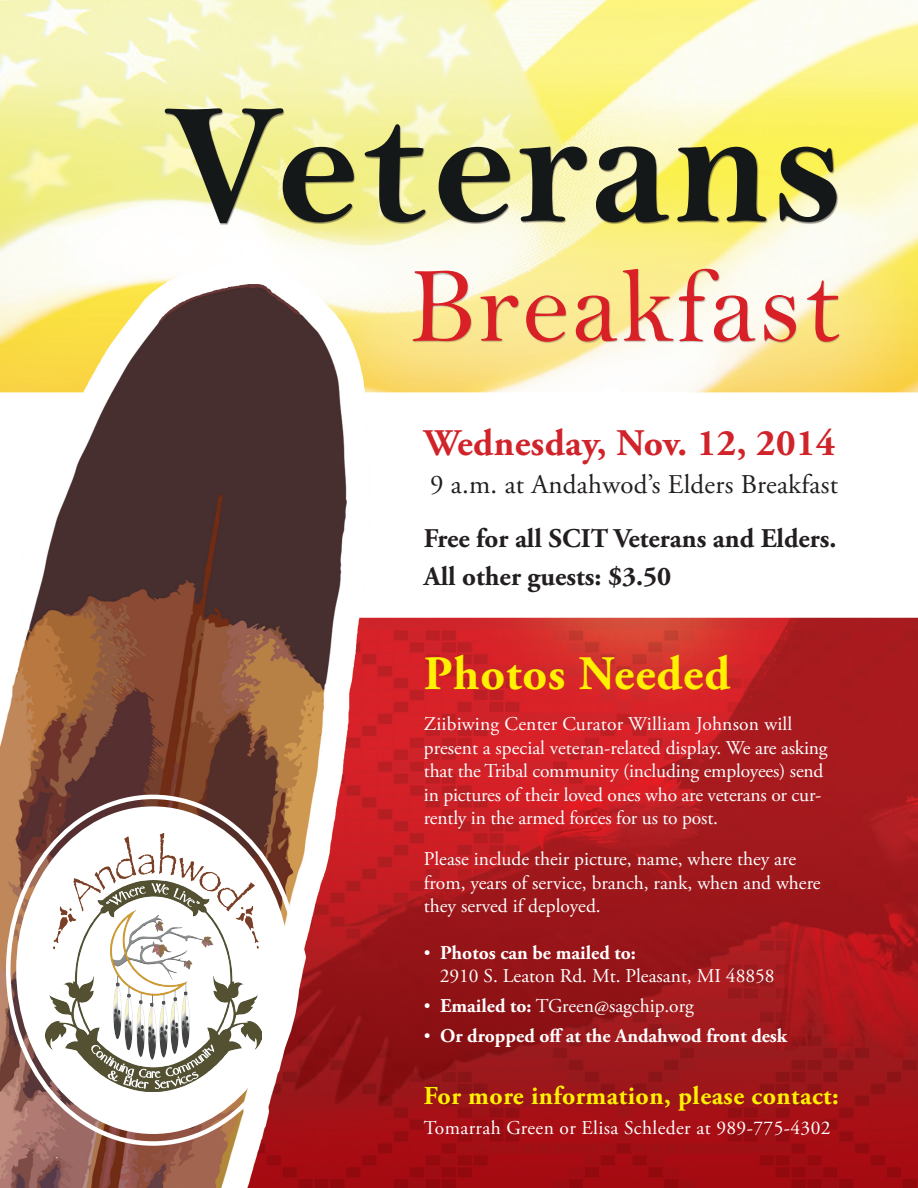
<style>
.page{position:relative;width:918px;height:1188px;background:#fff}
.page>*{position:absolute;margin:0;border:0;box-sizing:border-box;transform-origin:0 0}
.t1{font:700 48px "Adobe Garamond Pro";letter-spacing:.02em;color:#fff101}
.t2{font:700 37.5px "Adobe Garamond Pro";letter-spacing:.01em;color:#d1232a}
.t3{font:700 27px/37.5px "Adobe Garamond Pro";color:#231f20}
.t4{font:27px "Adobe Garamond Pro";letter-spacing:.01em;color:#231f20}
.t5{font:700 25.8px "Adobe Garamond Pro";letter-spacing:.02em;color:#fff101}
.t6{font:19.5px/23.4px "Adobe Garamond Pro";color:#fff}
.t7{font:19.5px "Adobe Garamond Pro";letter-spacing:.02em;color:#fff}
.t8{font:700 19.5px "Adobe Garamond Pro";color:#fff}
.s1{font-family:"Garamond"}
.s2{font-weight:700}
.s3{font-family:"Garamond";font-weight:400}
</style>
<div class="page">
<img style="left:0;top:0;width:918px;height:1188px">
<div style="left:16px;top:806px;width:274px;height:328px;background:#fff;border-radius:50%"></div>
<img style="left:45px;top:833px;width:216px;height:258px">
<h2 class="t2" style="left:424px;top:422px;width:413px">Wednesday, Nov. 12, 2014</h2>
<h3 class="t4" style="left:430px;top:468px;width:409px">9 a.m. at Andahwod’s Elders Breakfast</h3>
<h3 class="t3" style="left:424px;top:520px;width:414px">Free for all SCIT Veterans and Elders.<br>All other guests: $3.50</h3>
<h1 class="t1" style="left:424px;top:646px;width:308px">Photos Needed</h1>
<p class="t6" style="left:424px;top:713px;width:405px">Ziibiwing Center Curator William Johnson will present a special veteran-related display. We are asking that the Tribal community (including employees) send in pictures of their loved ones who are veterans or cur&shy;rently in the armed forces for us to post.</p>
<p class="t6" style="left:424px;top:848px;width:398px">Please include their picture, name, where they are from, years of service, branch, rank, when and where they served if deployed.</p>
<p class="t6" style="left:440px;top:942px;width:337px;text-indent:-16px"><span class="s1">•</span> <span class="s2">Photos can be mailed to:<br></span>2910 S. Leaton Rd. Mt. Pleasant, MI 48858</p>
<p class="t6" style="left:424px;top:995px;width:272px"><span class="s1">•</span> <span class="s2">Emailed to:</span> TGreen@sagchip.org</p>
<p class="t8" style="left:424px;top:1025px;width:365px"><span class="s3">•</span> Or dropped off at the Andahwod front desk</p>
<h3 class="t5" style="left:424px;top:1081px;width:416px">For more information, please contact:</h3>
<p class="t7" style="left:424px;top:1116px;width:408px">Tomarrah Green or Elisa Schleder at 989-775-4302</p>
</div>
